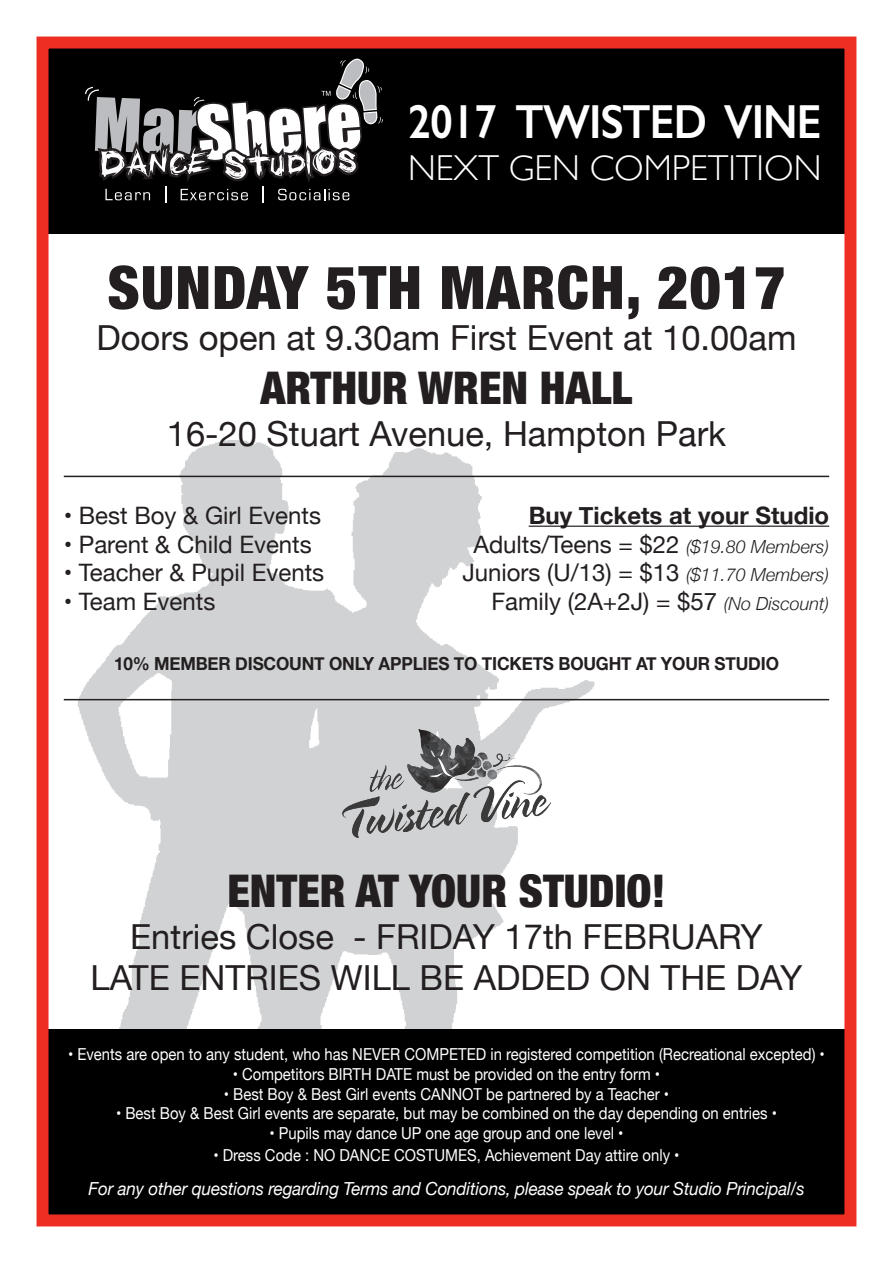
<style>
.page{position:relative;width:893px;height:1263px;background:#fff}
.page>*{position:absolute;margin:0;border:0;box-sizing:border-box;transform-origin:0 0}
.t1{font:900 condensed 60px "Helvetica Neue";letter-spacing:.02em;color:#231f20}
.t2{font:600 48px "Gill Sans";letter-spacing:-.02em;color:#fff;scale:.9 1}
.t3{font:900 condensed 45px "Helvetica Neue";color:#231f20}
.t4{font:300 36px "Gill Sans";color:#fff}
.t5{font:34.5px/41.4px "Helvetica Neue";color:#231f20}
.t6{font:24px "Helvetica Neue";color:#231f20}
.t7{font:700 24px "Helvetica Neue";color:#231f20}
.t8{font:italic 18px "Helvetica Neue";letter-spacing:-.01em;color:#fff;scale:.95 1}
.t9{font:700 18px "Helvetica Neue";letter-spacing:-.01em;color:#231f20;scale:.95 1}
.t10{font:16.5px "Helvetica Neue";color:#fff;scale:.9 1}
.s1{font-weight:300;font-style:italic;font-size:18px}
</style>
<div class="page">
<img style="left:63px;top:469px;width:120px;height:560px">
<img style="left:183px;top:440px;width:426px;height:589px">
<div style="left:43px;top:43px;width:807px;height:191px;background:#000"></div>
<div style="left:43px;top:1029px;width:807px;height:191px;background:#000"></div>
<svg style="left:85px;top:58px;width:298px;height:145px"></svg>
<hr style="left:529px;top:526px;width:300px;height:1px;background:#231f20">
<img style="left:342px;top:730px;width:209px;height:107px">
<hr style="left:64px;top:476px;width:765px;height:1px;background:#231f20">
<hr style="left:64px;top:699px;width:765px;height:1px;background:#231f20">
<div style="left:37px;top:37px;width:819px;height:1189px;border:12px solid #ee2e22"></div>
<h2 class="t2" style="left:408px;top:93px;width:461px">2017 TWISTED VINE</h2>
<h3 class="t4" style="left:408px;top:140px;width:415px">NEXT GEN COMPETITION</h3>
<h1 class="t1" style="left:107px;top:238px;width:680px">SUNDAY 5TH MARCH, 2017</h1>
<h3 class="t5" style="left:97px;top:319px;width:701px">Doors open at 9.30am First Event at 10.00am</h3>
<h3 class="t3" style="left:261px;top:351px;width:373px">ARTHUR WREN HALL</h3>
<h3 class="t5" style="left:167px;top:415px;width:561px">16-20 Stuart Avenue, Hampton Park</h3>
<h3 class="t6" style="left:64px;top:498px;width:259px">• Best Boy &amp; Girl Events</h3>
<h3 class="t7" style="left:529px;top:496px;width:302px">Buy Tickets at your Studio</h3>
<h3 class="t6" style="left:64px;top:527px;width:250px">• Parent &amp; Child Events</h3>
<h3 class="t6" style="left:473px;top:527px;width:357px">Adults/Teens = $22 <span class="s1">($19.80 Members)</span></h3>
<h3 class="t6" style="left:64px;top:555px;width:262px">• Teacher &amp; Pupil Events</h3>
<h3 class="t6" style="left:462px;top:555px;width:368px">Juniors (U/13) = $13 <span class="s1">($11.70 Members)</span></h3>
<h3 class="t6" style="left:64px;top:584px;width:153px">• Team Events</h3>
<h3 class="t6" style="left:491px;top:584px;width:339px">Family (2A+2J) = $57 <span class="s1">(No Discount)</span></h3>
<p class="t9" style="left:114px;top:650px;width:602px">10% Member Discount ON LY APPLIES TO TICKETS BOUGHT AT YOUR</p>
<p class="t9" style="left:715px;top:650px;width:59px">STUDIO</p>
<h3 class="t3" style="left:227px;top:854px;width:440px">ENTER AT YOUR STUDIO!</h3>
<h3 class="t5" style="left:91px;top:918px;width:713px;text-indent:40px">Entries Close - Friday 17th FEBRUARY<br>LATE ENTRI ES WI LL BE ADD ED ON THE DAY</h3>
<p class="t10" style="left:68px;top:1042px;width:424px">• Events are open to any student, who has never co mpete</p>
<p class="t10" style="left:476px;top:1042px;width:389px">d in registered competition (Recreational excepted) •</p>
<p class="t10" style="left:233px;top:1062px;width:170px">• Competitors Birth Date</p>
<p class="t10" style="left:416px;top:1062px;width:272px">must be provided on the entry form •</p>
<p class="t10" style="left:224px;top:1082px;width:231px">• Best Boy &amp; Best Girl events cannot</p>
<p class="t10" style="left:486px;top:1082px;width:205px">be partnered by a Teacher •</p>
<p class="t10" style="left:116px;top:1101px;width:736px">• Best Boy &amp; Best Girl events are separate, but may be combined on the day depending on entries •</p>
<p class="t10" style="left:270px;top:1121px;width:394px">• Pupils may dance UP one age group and one level •</p>
<p class="t10" style="left:214px;top:1143px;width:152px">• Dress Code : NO Dance</p>
<p class="t10" style="left:394px;top:1143px;width:12px">costu</p>
<p class="t10" style="left:445px;top:1143px;width:262px">mes , Achievement Day attire only •</p>
<p class="t8" style="left:88px;top:1176px;width:755px">For any other questions regarding Terms and Conditions, please speak to your Studio Principal/s</p>
</div>
